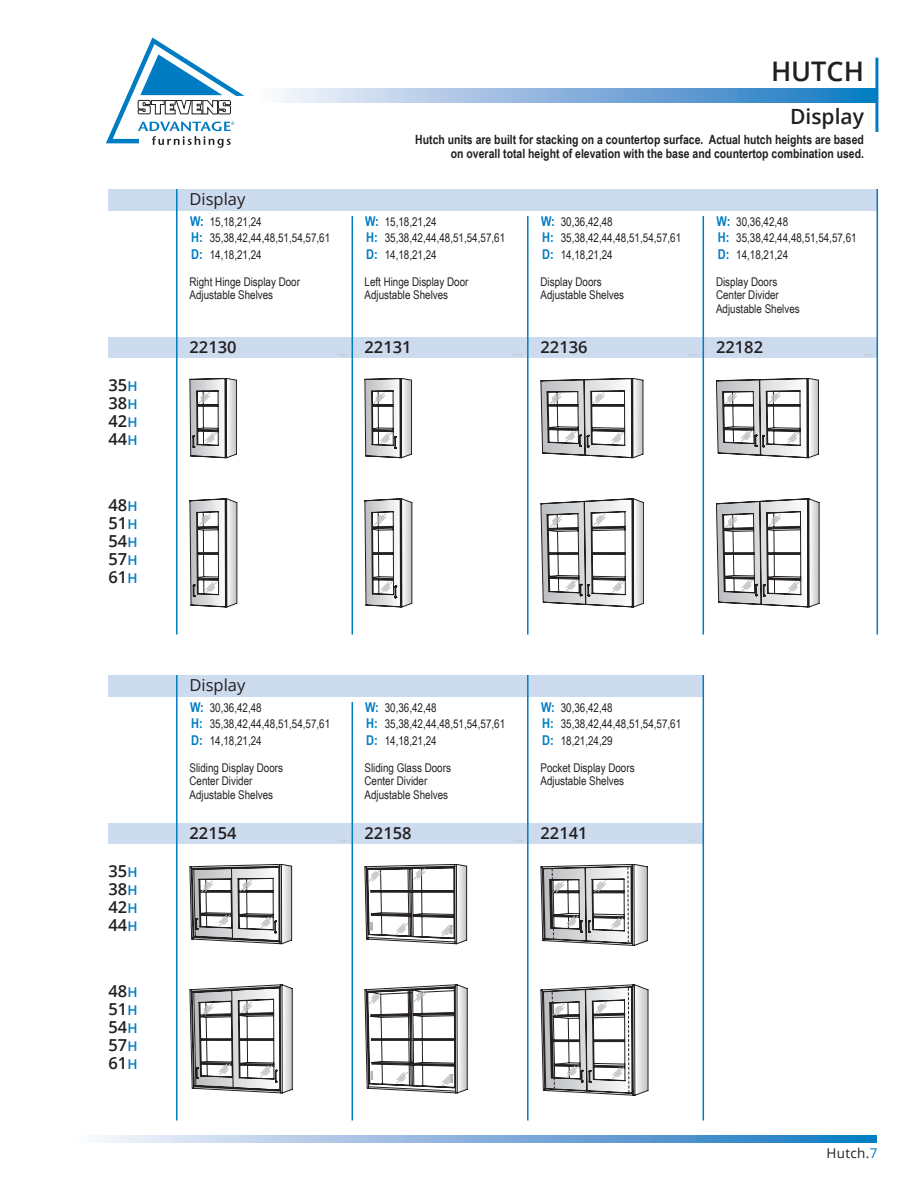
<style>
.page{position:relative;width:918px;height:1188px;background:#fff}
.page>*{position:absolute;margin:0;border:0;box-sizing:border-box;transform-origin:0 0}
.t1{font:600 27px "Open Sans";color:#231f20}
.t2{font:600 21px "Open Sans";color:#231f20}
.t3{font:600 16.5px/18px "Open Sans";color:#231f20}
.t4{font:16.5px "Open Sans";color:#231f20}
.t5{font:13.5px "Open Sans";letter-spacing:.025em;color:#231f20}
.t6{font:700 12.75px/13.5px "Arial Narrow";color:#231f20;text-align:right}
.t7{font:12px "Arial Narrow";color:#231f20}
.s1{font-size:13.5px;color:#007cc2}
.s2{font-weight:700;font-size:13.5px;color:#007cc2}
.s3{color:#007cc2}
</style>
<div class="page">
<svg style="left:99px;top:1136px;width:778px;height:6px;background:#83b1dc"></svg>
<svg style="left:279px;top:89px;width:596px;height:13px;background:#83b1dc"></svg>
<hr style="left:875px;top:58px;width:3px;height:74px;background:#007cc2">
<svg style="left:106px;top:38px;width:139px;height:110px"></svg>
<div style="left:109px;top:189px;width:769px;height:22px;background:#cddbef"></div>
<div style="left:109px;top:675px;width:594px;height:22px;background:#cddbef"></div>
<div style="left:109px;top:338px;width:769px;height:20px;background:#cddbef"></div>
<div style="left:109px;top:824px;width:594px;height:20px;background:#cddbef"></div>
<hr style="left:877px;top:189px;width:1px;height:445px;background:#007cc2">
<hr style="left:176px;top:189px;width:2px;height:445px;background:#007cc2">
<hr style="left:176px;top:675px;width:2px;height:445px;background:#007cc2">
<hr style="left:527px;top:216px;width:2px;height:418px;background:#007cc2">
<hr style="left:527px;top:675px;width:2px;height:445px;background:#007cc2">
<hr style="left:703px;top:216px;width:1px;height:418px;background:#007cc2">
<hr style="left:703px;top:675px;width:1px;height:445px;background:#007cc2">
<hr style="left:352px;top:216px;width:1px;height:418px;background:#007cc2">
<hr style="left:352px;top:702px;width:1px;height:418px;background:#007cc2">
<svg style="left:190px;top:864px;width:102px;height:80px"></svg>
<svg style="left:190px;top:984px;width:103px;height:109px"></svg>
<svg style="left:190px;top:378px;width:47px;height:80px"></svg>
<svg style="left:190px;top:498px;width:47px;height:109px"></svg>
<hr style="left:198px;top:578px;width:21px;height:2px;background:#231f20">
<svg style="left:365px;top:378px;width:47px;height:80px"></svg>
<svg style="left:365px;top:498px;width:47px;height:109px"></svg>
<hr style="left:373px;top:552px;width:21px;height:2px;background:#231f20">
<hr style="left:373px;top:578px;width:21px;height:2px;background:#231f20">
<svg style="left:541px;top:864px;width:107px;height:82px"></svg>
<svg style="left:365px;top:864px;width:103px;height:230px"></svg>
<svg style="left:541px;top:984px;width:107px;height:112px"></svg>
<svg style="left:716px;top:378px;width:103px;height:80px"></svg>
<svg style="left:716px;top:498px;width:103px;height:109px"></svg>
<svg style="left:541px;top:498px;width:103px;height:109px"></svg>
<svg style="left:541px;top:378px;width:102px;height:80px"></svg>
<p class="t3" style="left:109px;top:375px;width:30px">35<span class="s1">H</span></p>
<p class="t3" style="left:109px;top:393px;width:30px">38<span class="s1">H<br></span>42<span class="s1">H</span></p>
<p class="t3" style="left:109px;top:429px;width:30px">44<span class="s1">H</span></p>
<p class="t3" style="left:109px;top:496px;width:30px">48<span class="s1">H</span></p>
<p class="t3" style="left:109px;top:514px;width:30px">51<span class="s1">H<br></span>54<span class="s1">H</span></p>
<p class="t3" style="left:109px;top:550px;width:30px">57<span class="s1">H<br></span>61<span class="s1">H</span></p>
<p class="t3" style="left:109px;top:861px;width:30px">35<span class="s1">H</span></p>
<p class="t3" style="left:109px;top:879px;width:30px">38<span class="s1">H<br></span>42<span class="s1">H</span></p>
<p class="t3" style="left:109px;top:915px;width:30px">44<span class="s1">H</span></p>
<p class="t3" style="left:109px;top:982px;width:30px">48<span class="s1">H</span></p>
<p class="t3" style="left:109px;top:1000px;width:30px">51<span class="s1">H<br></span>54<span class="s1">H</span></p>
<p class="t3" style="left:109px;top:1036px;width:30px">57<span class="s1">H<br></span>61<span class="s1">H</span></p>
<p class="t4" style="left:190px;top:188px;width:57px">Display</p>
<p class="t7" style="left:190px;top:213px;width:73px"><span class="s2">W:</span> 15,18,21,24</p>
<p class="t7" style="left:191px;top:229px;width:140px"><span class="s2">H:</span> 35,38,42,44,48,51,54,57,61</p>
<p class="t7" style="left:191px;top:246px;width:72px"><span class="s2">D:</span> 14,18,21,24</p>
<p class="t7" style="left:190px;top:273px;width:112px">Right Hinge Display Door</p>
<p class="t7" style="left:190px;top:286px;width:85px">Adjustable Shelves</p>
<p class="t3" style="left:190px;top:338px;width:49px">22130</p>
<h1 class="t1" style="left:771px;top:52px;width:94px">HUTCH</h1>
<p class="t2" style="left:790px;top:102px;width:75px">Display</p>
<p class="t6" style="left:415px;top:132px;width:450px">Hutch units are built for stacking on a countertop surface. Actual hutch heights are based on overall total height of elevation with the base and countertop combination used.</p>
<p class="t7" style="left:365px;top:213px;width:73px"><span class="s2">W:</span> 15,18,21,24</p>
<p class="t7" style="left:366px;top:229px;width:140px"><span class="s2">H:</span> 35,38,42,44,48,51,54,57,61</p>
<p class="t7" style="left:366px;top:246px;width:72px"><span class="s2">D:</span> 14,18,21,24</p>
<p class="t7" style="left:365px;top:273px;width:105px">Left Hinge Display Door</p>
<p class="t7" style="left:365px;top:286px;width:85px">Adjustable Shelves</p>
<p class="t7" style="left:541px;top:213px;width:73px"><span class="s2">W:</span> 30,36,42,48</p>
<p class="t7" style="left:542px;top:229px;width:140px"><span class="s2">H:</span> 35,38,42,44,48,51,54,57,61</p>
<p class="t7" style="left:542px;top:246px;width:72px"><span class="s2">D:</span> 14,18,21,24</p>
<p class="t7" style="left:541px;top:273px;width:63px">Display Doors</p>
<p class="t7" style="left:541px;top:286px;width:85px">Adjustable Shelves</p>
<p class="t7" style="left:717px;top:213px;width:73px"><span class="s2">W:</span> 30,36,42,48</p>
<p class="t7" style="left:718px;top:229px;width:140px"><span class="s2">H:</span> 35,38,42,44,48,51,54,57,61</p>
<p class="t7" style="left:718px;top:246px;width:72px"><span class="s2">D:</span> 14,18,21,24</p>
<p class="t7" style="left:716px;top:273px;width:63px">Display Doors</p>
<p class="t7" style="left:716px;top:286px;width:64px">Center Divider</p>
<p class="t7" style="left:716px;top:300px;width:85px">Adjustable Shelves</p>
<p class="t3" style="left:365px;top:338px;width:49px">22131</p>
<p class="t3" style="left:541px;top:338px;width:49px">22136</p>
<p class="t3" style="left:716px;top:338px;width:49px">22182</p>
<p class="t4" style="left:190px;top:674px;width:57px">Display</p>
<p class="t7" style="left:190px;top:699px;width:73px"><span class="s2">W:</span> 30,36,42,48</p>
<p class="t7" style="left:191px;top:715px;width:140px"><span class="s2">H:</span> 35,38,42,44,48,51,54,57,61</p>
<p class="t7" style="left:191px;top:732px;width:72px"><span class="s2">D:</span> 14,18,21,24</p>
<p class="t7" style="left:190px;top:759px;width:95px">Sliding Display Doors</p>
<p class="t7" style="left:190px;top:772px;width:64px">Center Divider</p>
<p class="t7" style="left:190px;top:786px;width:85px">Adjustable Shelves</p>
<p class="t3" style="left:190px;top:824px;width:49px">22154</p>
<p class="t7" style="left:365px;top:699px;width:73px"><span class="s2">W:</span> 30,36,42,48</p>
<p class="t7" style="left:366px;top:715px;width:140px"><span class="s2">H:</span> 35,38,42,44,48,51,54,57,61</p>
<p class="t7" style="left:366px;top:732px;width:72px"><span class="s2">D:</span> 14,18,21,24</p>
<p class="t7" style="left:365px;top:759px;width:88px">Sliding Glass Doors</p>
<p class="t7" style="left:365px;top:772px;width:64px">Center Divider</p>
<p class="t7" style="left:365px;top:786px;width:85px">Adjustable Shelves</p>
<p class="t7" style="left:541px;top:699px;width:73px"><span class="s2">W:</span> 30,36,42,48</p>
<p class="t7" style="left:542px;top:715px;width:140px"><span class="s2">H:</span> 35,38,42,44,48,51,54,57,61</p>
<p class="t7" style="left:542px;top:732px;width:72px"><span class="s2">D:</span> 18,21,24,29</p>
<p class="t7" style="left:541px;top:759px;width:96px">Pocket Display Doors</p>
<p class="t7" style="left:541px;top:772px;width:85px">Adjustable Shelves</p>
<p class="t3" style="left:365px;top:824px;width:49px">22158</p>
<p class="t3" style="left:541px;top:824px;width:49px">22141</p>
<p class="t5" style="left:826px;top:1144px;width:53px">Hutch.<span class="s3">7</span></p>
</div>
